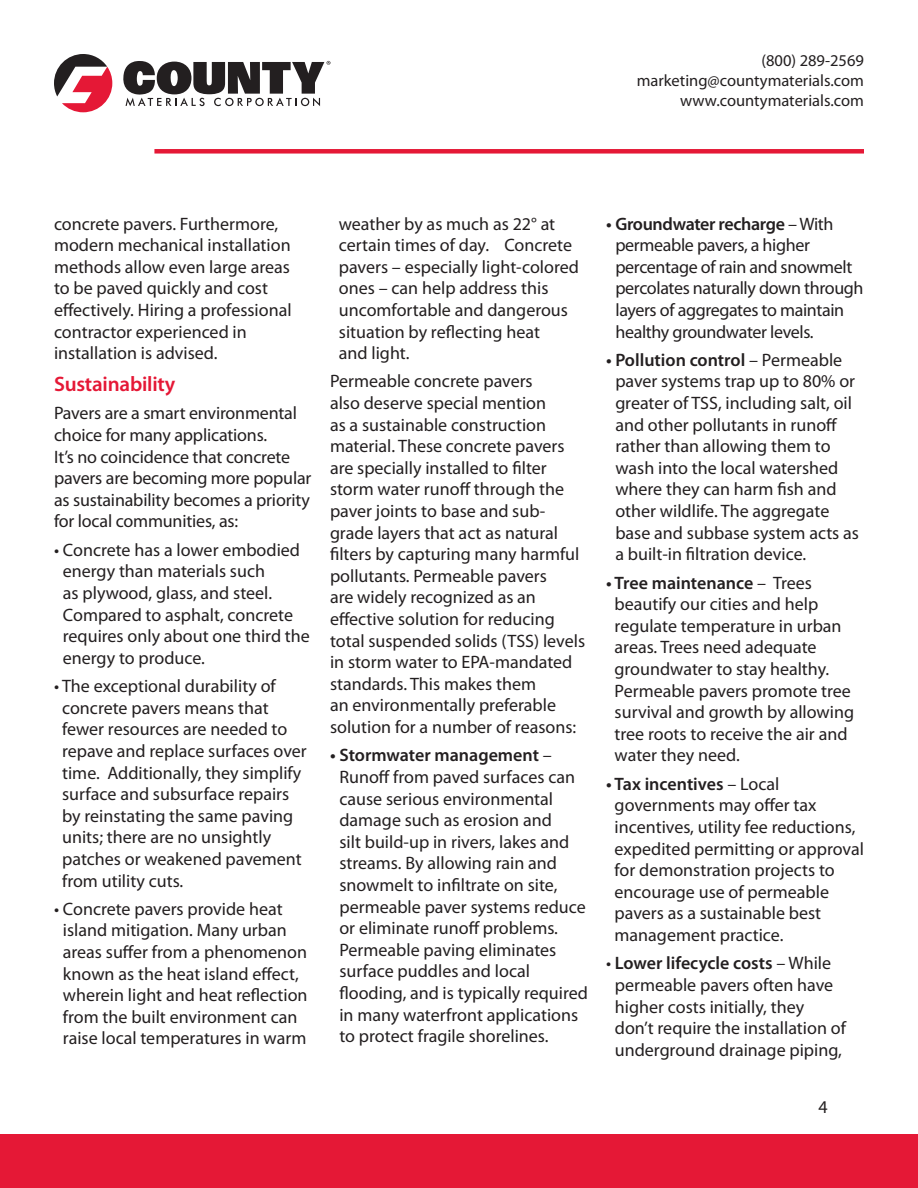
<style>
.page{position:relative;width:918px;height:1188px;background:#fff}
.page>*{position:absolute;margin:0;border:0;box-sizing:border-box;transform-origin:0 0}
.t1{font:600 21px "Myriad Pro";letter-spacing:-.01em;color:#e51836}
.t2{font:18px/21.6px "Myriad Pro";color:#231f20}
.t3{font:18px/21.6px "Myriad Pro";letter-spacing:-.02em;color:#231f20}
.t4{font:16.5px/19.8px "Myriad Pro";color:#231f20;text-align:right}
.s1{font-weight:600}
</style>
<div class="page">
<svg style="left:54px;top:54px;width:58px;height:58px"></svg>
<svg style="left:123px;top:60px;width:207px;height:46px"></svg>
<div style="left:0;top:1134px;width:918px;height:54px;background:#e51836"></div>
<div style="left:154px;top:149px;width:710px;height:5px;background:#e51836"></div>
<p class="t4" style="left:637px;top:51px;width:229px">(800) 289-2569 marketing@countymaterials.com</p>
<p class="t4" style="left:680px;top:91px;width:185px">www.countymaterials.com</p>
<p class="t2" style="left:54px;top:213px;width:239px">concrete pavers. Furthermore, modern mechanical installation methods allow even large areas to be paved quickly and cost effectively. Hiring a professional contractor experienced in installation is advised.</p>
<p class="t1" style="left:54px;top:372px;width:123px">Sustainability</p>
<p class="t2" style="left:54px;top:403px;width:259px">Pavers are a smart environmental choice for many applications.<br>It’s no coincidence that concrete pavers are becoming more popular as sustainability becomes a priority for local communities, as:</p>
<p class="t2" style="left:63px;top:539px;width:249px;text-indent:-9px">• Concrete has a lower embodied energy than materials such<br>as plywood, glass, and steel.<br>Compared to asphalt, concrete requires only about one third the energy to produce.</p>
<p class="t2" style="left:62px;top:676px;width:246px;text-indent:-8px">• The exceptional durability of concrete pavers means that fewer resources are needed to repave and replace surfaces over time. Additionally, they simplify surface and subsurface repairs by reinstating the same paving units; there are no unsightly patches or weakened pavement from utility cuts.</p>
<p class="t2" style="left:63px;top:898px;width:246px;text-indent:-9px">• Concrete pavers provide heat island mitigation. Many urban areas suffer from a phenomenon known as the heat island effect, wherein light and heat reflection from the built environment can raise local temperatures in warm</p>
<p class="t2" style="left:339px;top:213px;width:242px">weather by as much as 22° at certain times of day. Concrete pavers – especially light-colored ones – can help address this uncomfortable and dangerous situation by reflecting heat<br>and light.</p>
<p class="t2" style="left:330px;top:371px;width:257px">Permeable concrete pavers<br>also deserve special mention<br>as a sustainable construction material. These concrete pavers are specially installed to filter storm water runoff through the paver joints to base and sub&shy;grade layers that act as natural filters by capturing many harmful pollutants. Permeable pavers<br>are widely recognized as an effective solution for reducing total suspended solids (TSS) levels in storm water to EPA-mandated standards. This makes them<br>an environmentally preferable solution for a number of reasons:</p>
<p class="t2" style="left:339px;top:745px;width:250px;text-indent:-9px"><span class="s1">• Stormwater management</span> –<br>Runoff from paved surfaces can cause serious environmental damage such as erosion and<br>silt build-up in rivers, lakes and streams. By allowing rain and snowmelt to infiltrate on site, permeable paver systems reduce or eliminate runoff problems.<br>Permeable paving eliminates surface puddles and local flooding, and is typically required in many waterfront applications to protect fragile shorelines.</p>
<p class="t3" style="left:615px;top:213px;width:250px;text-indent:-9px"><span class="s1">• Groundwater recharge</span> – With permeable pavers, a higher percentage of rain and snowmelt percolates naturally down through layers of aggregates to maintain healthy groundwater levels.</p>
<p class="t2" style="left:615px;top:349px;width:245px;text-indent:-9px"><span class="s1">• Pollution control</span> – Permeable paver systems trap up to 80% or greater of TSS, including salt, oil and other pollutants in runoff rather than allowing them to wash into the local watershed where they can harm fish and other wildlife. The aggregate base and subbase system acts as a built-in filtration device.</p>
<p class="t2" style="left:615px;top:572px;width:241px;text-indent:-9px"><span class="s1">• Tree maintenance</span> – Trees beautify our cities and help regulate temperature in urban areas. Trees need adequate groundwater to stay healthy.<br>Permeable pavers promote tree survival and growth by allowing tree roots to receive the air and water they need.</p>
<p class="t2" style="left:615px;top:773px;width:251px;text-indent:-9px"><span class="s1">• Tax incentives</span> – Local governments may offer tax incentives, utility fee reductions, expedited permitting or approval for demonstration projects to encourage use of permeable pavers as a sustainable best management practice.</p>
<p class="t2" style="left:615px;top:953px;width:233px;text-indent:-9px">• <span class="s1">Lower lifecycle costs</span> – While permeable pavers often have higher costs initially, they don’t require the installation of underground drainage piping,</p>
<p class="t2" style="left:819px;top:1096px;width:11px">4</p>
</div>
